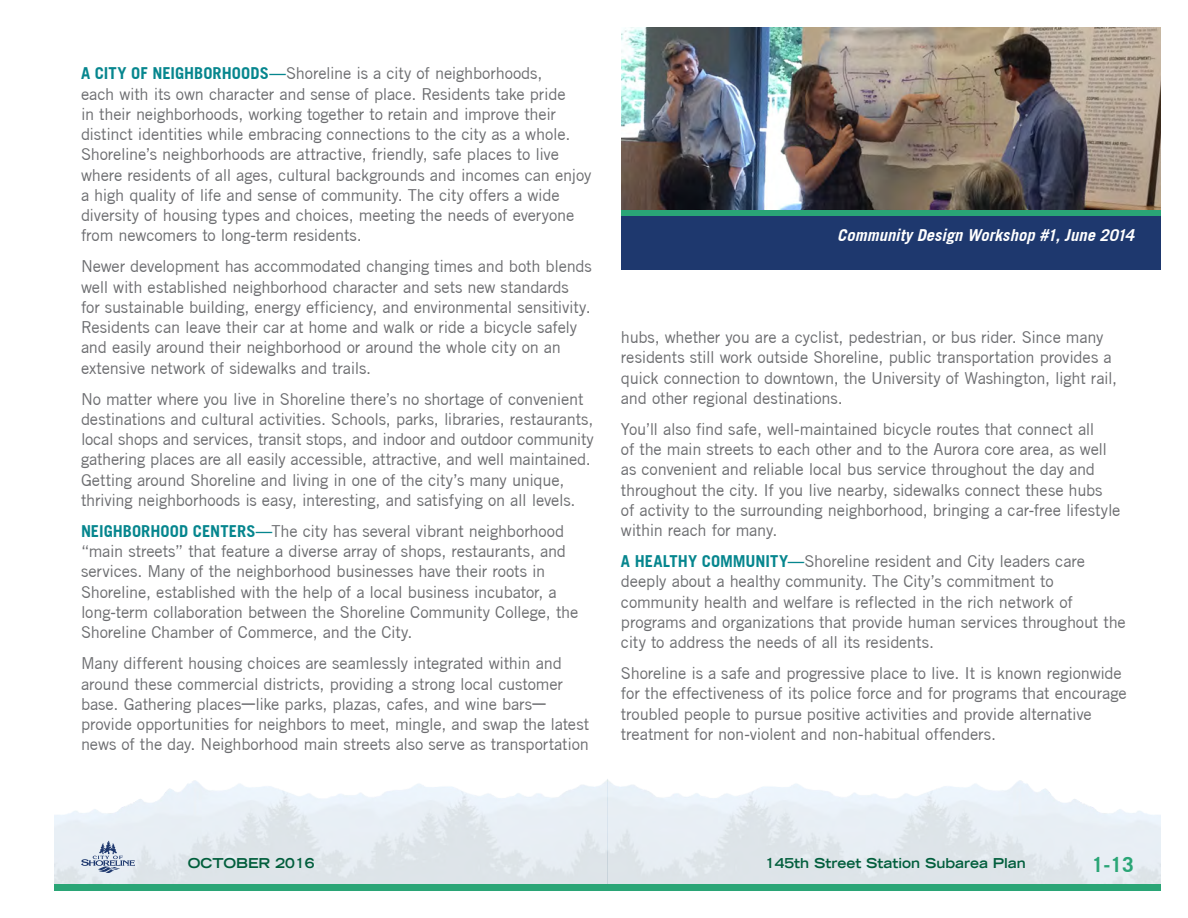
<style>
.page{position:relative;width:1188px;height:918px;background:#fff}
.page>*{position:absolute;margin:0;border:0;box-sizing:border-box;transform-origin:0 0}
.t1{font:700 21px "Trade Gothic";color:#2aa576}
.t2{font:16.5px/20.2px "Trade Gothic";letter-spacing:-.015em;color:#6c6d70}
.t3{font:italic 700 16.5px "Trade Gothic";color:#fff}
.t4{font:700 expanded 13.5px "Trade Gothic LT";color:#015e3c}
.s1{font-weight:700;color:#06868e}
.s2{font-family:"Alverata Informal PE Semibold"}
</style>
<div class="page">
<div style="left:621px;top:209px;width:540px;height:7px;background:#2aa576"></div>
<div style="left:621px;top:216px;width:540px;height:54px;background:#1e386e"></div>
<div style="left:54px;top:884px;width:1107px;height:7px;background:#2aa576"></div>
<svg style="left:81px;top:841px;width:54px;height:32px;background:#c0cad9"></svg>
<img style="left:621px;top:27px;width:540px;height:182px">
<p class="t2" style="left:81px;top:63px;width:512px"><span class="s1">A CITY OF NEIGHBORHOODS—</span>Shoreline is a city of neighborhoods,<br>each with its own character and sense of place. Residents take pride<br>in their neighborhoods, working together to retain and improve their distinct identities while embracing connections to the city as a whole.<br>Shoreline’s neighborhoods are attractive, friendly, safe places to live where residents of all ages, cultural backgrounds and incomes can enjoy a high quality of life and sense of community. The city offers a wide diversity of housing types and choices, meeting the needs of everyone from newcomers to long-term residents.</p>
<p class="t2" style="left:81px;top:256px;width:512px">Newer development has accommodated changing times and both blends well with established neighborhood character and sets new standards for sustainable building, energy efficiency, and environmental sensitivity.<br>Residents can leave their car at home and walk or ride a bicycle safely and easily around their neighborhood or around the whole city on an extensive network of sidewalks and trails.</p>
<p class="t2" style="left:81px;top:389px;width:514px">No matter where you live in Shoreline there’s no shortage of convenient destinations and cultural activities. Schools, parks, libraries, restaurants, local shops and services, transit stops, and indoor and outdoor community gathering places are all easily accessible, attractive, and well maintained.<br>Getting around Shoreline and living in one of the city’s many unique, thriving neighborhoods is easy, interesting, and satisfying on all levels.</p>
<p class="t2" style="left:81px;top:521px;width:499px"><span class="s1">NEIGHBORHOOD CENTERS—</span>The city has several vibrant neighborhood “main streets” that feature a diverse array of shops, restaurants, and services. Many of the neighborhood businesses have their roots in Shoreline, established with the help of a local business incubator, a long-term collaboration between the Shoreline Community College, the Shoreline Chamber of Commerce, and the City.</p>
<p class="t2" style="left:81px;top:653px;width:510px">Many different housing choices are seamlessly integrated within and around these commercial districts, providing a strong local customer base. Gathering places<span class="s2">—</span>like parks, plazas, cafes, and wine bars<span class="s2">— </span>provide opportunities for neighbors to meet, mingle, and swap the latest news of the day. Neighborhood main streets also serve as transportation</p>
<p class="t3" style="left:837px;top:225px;width:298px">Community Design Workshop #1, June 2014</p>
<p class="t2" style="left:621px;top:327px;width:498px">hubs, whether you are a cyclist, pedestrian, or bus rider. Since many residents still work outside Shoreline, public transportation provides a quick connection to downtown, the University of Washington, light rail, and other regional destinations.</p>
<p class="t2" style="left:621px;top:419px;width:501px">You’ll also find safe, well-maintained bicycle routes that connect all<br>of the main streets to each other and to the Aurora core area, as well as convenient and reliable local bus service throughout the day and throughout the city. If you live nearby, sidewalks connect these hubs<br>of activity to the surrounding neighborhood, bringing a car-free lifestyle within reach for many.</p>
<p class="t2" style="left:621px;top:551px;width:506px"><span class="s1">A HEALTHY COMMUNITY—</span>Shoreline resident and City leaders care deeply about a healthy community. The City’s commitment to community health and welfare is reflected in the rich network of programs and organizations that provide human services throughout the city to address the needs of all its residents.</p>
<p class="t2" style="left:621px;top:663px;width:507px">Shoreline is a safe and progressive place to live. It is known regionwide for the effectiveness of its police force and for programs that encourage troubled people to pursue positive activities and provide alternative treatment for non-violent and non-habitual offenders.</p>
<p class="t4" style="left:188px;top:854px;width:128px">OCTOBER 2016</p>
<p class="t4" style="left:765px;top:854px;width:262px">145th Street Station Subarea Plan</p>
<p class="t1" style="left:1092px;top:851px;width:44px">1-13</p>
</div>
